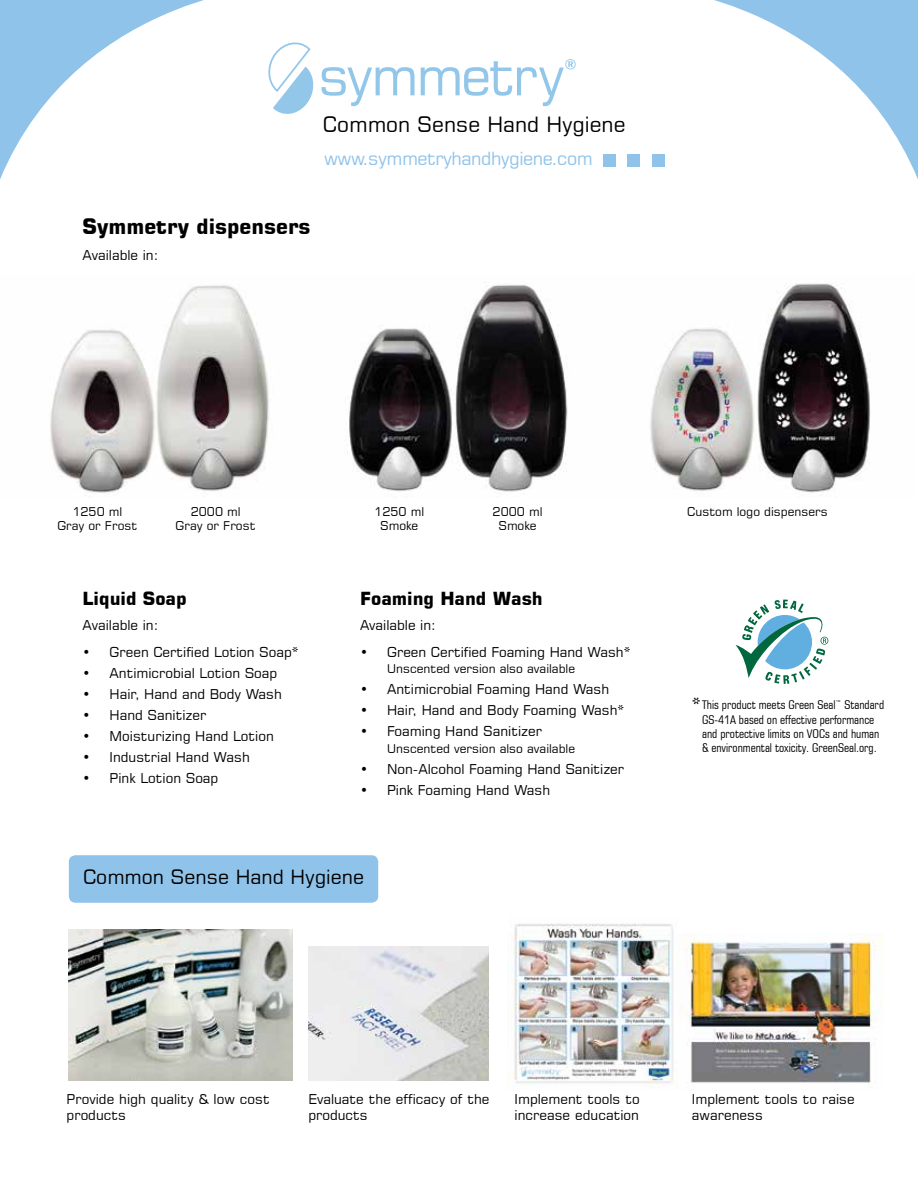
<style>
.page{position:relative;width:918px;height:1188px;background:#fff}
.page>*{position:absolute;margin:0;border:0;box-sizing:border-box;transform-origin:0 0}
.t1{font:21px "Square 721 BT";color:#000}
.t2{font:700 21px "Square 721 BT";color:#000}
.t3{font:19.5px "Square 721 BT";color:#000}
.t4{font:18px "Square 721 BT";letter-spacing:-.025em;color:#90c3ea}
.t5{font:700 18px "Square 721 BT";color:#000}
.t6{font:18px "Square 721 BT";color:#000}
.t7{font:13.5px/16.2px "Square 721 BT";color:#000}
.t8{font:condensed 12px/14.4px "Square 721 BT";color:#000}
.t9{font:12px/14.4px "Square 721 BT";color:#000;text-align:center}
</style>
<div class="page">
<svg style="left:270px;top:42px;width:145px;height:72px"></svg>
<svg style="left:421px;top:59px;width:155px;height:47px"></svg>
<svg style="left:0;top:0;width:270px;height:180px"></svg>
<svg style="left:714px;top:0;width:204px;height:180px"></svg>
<img style="left:50px;top:283px;width:820px;height:210px">
<div style="left:652px;top:154px;width:13px;height:13px;background:#90c3ea"></div>
<div style="left:628px;top:154px;width:12px;height:13px;background:#90c3ea"></div>
<div style="left:603px;top:154px;width:13px;height:13px;background:#90c3ea"></div>
<div style="left:69px;top:855px;width:309px;height:48px;background:#90c3ea;border-radius:7px"></div>
<img style="left:507px;top:923px;width:170px;height:165px">
<img style="left:681px;top:934px;width:202px;height:149px">
<img style="left:308px;top:947px;width:181px;height:134px">
<img style="left:68px;top:930px;width:225px;height:151px">
<svg style="left:736px;top:600px;width:92px;height:84px"></svg>
<h1 class="t1" style="left:323px;top:111px;width:304px">Common Sense Hand Hygiene</h1>
<h3 class="t4" style="left:324px;top:147px;width:270px">www.symmetryhandhygiene.com</h3>
<h1 class="t2" style="left:83px;top:214px;width:229px">Symmetry dispensers</h1>
<p class="t7" style="left:83px;top:247px;width:77px">Available in:</p>
<p class="t9" style="left:57px;top:504px;width:81px">1250 ml<br>Gray or Frost</p>
<p class="t9" style="left:374px;top:504px;width:51px">1250 ml<br>Smoke</p>
<p class="t9" style="left:176px;top:504px;width:81px">2000 ml<br>Gray or Frost</p>
<p class="t9" style="left:493px;top:504px;width:51px">2000 ml<br>Smoke</p>
<p class="t9" style="left:687px;top:504px;width:142px">Custom logo dispensers</p>
<h3 class="t5" style="left:83px;top:588px;width:106px">Liquid Soap</h3>
<h3 class="t5" style="left:360px;top:588px;width:184px">Foaming Hand Wash</h3>
<p class="t7" style="left:83px;top:617px;width:77px">Available in:</p>
<p class="t7" style="left:360px;top:617px;width:77px">Available in:</p>
<p class="t7" style="left:83px;top:643px;width:218px">• Green Certified Lotion Soap*</p>
<p class="t7" style="left:83px;top:664px;width:196px">• Antimicrobial Lotion Soap</p>
<p class="t7" style="left:83px;top:685px;width:201px">• Hair, Hand and Body Wash</p>
<p class="t7" style="left:83px;top:706px;width:125px">• Hand Sanitizer</p>
<p class="t7" style="left:83px;top:727px;width:193px">• Moisturizing Hand Lotion</p>
<p class="t7" style="left:83px;top:748px;width:169px">• Industrial Hand Wash</p>
<p class="t7" style="left:83px;top:769px;width:137px">• Pink Lotion Soap</p>
<p class="t7" style="left:360px;top:643px;width:272px">• Green Certified Foaming Hand Wash*</p>
<p class="t9" style="left:387px;top:661px;width:190px">Unscented version also available</p>
<p class="t7" style="left:360px;top:681px;width:251px">• Antimicrobial Foaming Hand Wash</p>
<p class="t7" style="left:360px;top:702px;width:266px">• Hair, Hand and Body Foaming Wash*</p>
<p class="t7" style="left:360px;top:723px;width:183px">• Foaming Hand Sanitizer</p>
<p class="t9" style="left:387px;top:741px;width:190px">Unscented version also available</p>
<p class="t7" style="left:360px;top:760px;width:266px">• Non-Alcohol Foaming Hand Sanitizer</p>
<p class="t7" style="left:360px;top:781px;width:192px">• Pink Foaming Hand Wash</p>
<h2 class="t3" style="left:83px;top:865px;width:283px">Common Sense Hand Hygiene</h2>
<h3 class="t6" style="left:692px;top:693px;width:10px">*</h3>
<p class="t8" style="left:702px;top:698px;width:184px">This product meets Green Seal<sup>™</sup> Standard GS-41A based on effective performance and protective limits on VOCs and human &amp; environmental toxicity. GreenSeal.org.</p>
<p class="t7" style="left:67px;top:1091px;width:205px">Provide high quality &amp; low cost products</p>
<p class="t7" style="left:515px;top:1091px;width:127px">Implement tools to increase education</p>
<p class="t7" style="left:692px;top:1091px;width:164px">Implement tools to raise awareness</p>
<p class="t7" style="left:308px;top:1091px;width:183px">Evaluate the efficacy of the products</p>
</div>
